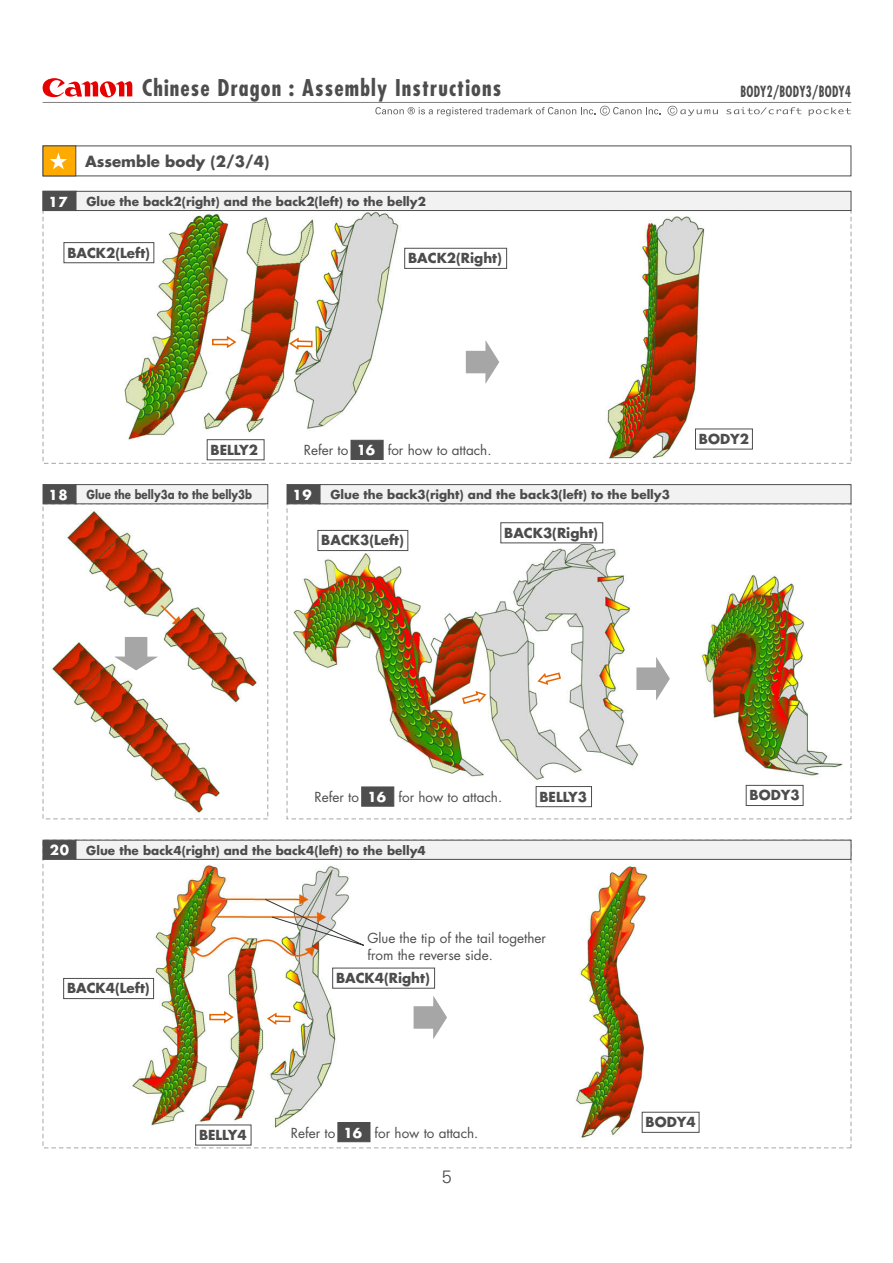
<style>
.page{position:relative;width:893px;height:1263px;background:#fff}
.page>*{position:absolute;margin:0;border:0;box-sizing:border-box;transform-origin:0 0}
.t1{font:700 condensed 22.5px "Futura";letter-spacing:.05em;color:#4d4d4d}
.t2{font:300 18px "Univers";color:#4d4d4d}
.t3{font:700 15px "Futura";color:#4d4d4d}
.t4{font:700 condensed 15px "Futura";letter-spacing:.02em;color:#4d4d4d;scale:.8 1}
.t5{font:13.5px/16.5px "Futura";color:#4d4d4d}
.t6{font:700 13.5px "Futura";color:#4c4c4c}
.t7{font:700 13.5px "Futura";letter-spacing:.05em;color:#fff}
.t8{font:700 12px "Futura";color:#4c4c4c}
.t9{font:700 12px "Futura";color:#4c4c4c;scale:.85 1}
.s1{font-weight:700;color:#fff}
</style>
<div class="page">
<img style="left:42px;top:84px;width:810px;height:1065px">
<div style="left:76px;top:840px;width:775px;height:19px;background:#f2f2f2;border:1px solid #4d4d4d"></div>
<div style="left:43px;top:840px;width:33px;height:19px;background:#4d4d4d"></div>
<div style="left:466px;top:351px;width:23px;height:22px;background:#a6a6a6"></div>
<svg style="left:485px;top:340px;width:14px;height:44px"></svg>
<div style="left:636px;top:667px;width:23px;height:23px;background:#a6a6a6"></div>
<svg style="left:656px;top:657px;width:14px;height:43px"></svg>
<div style="left:125px;top:637px;width:22px;height:23px;background:#a6a6a6"></div>
<svg style="left:114px;top:656px;width:44px;height:14px"></svg>
<div style="left:43px;top:146px;width:33px;height:30px;background:#fa0"></div>
<svg style="left:50px;top:153px;width:17px;height:16px"></svg>
<div style="left:76px;top:191px;width:775px;height:20px;background:#f2f2f2;border:1px solid #4d4d4d"></div>
<div style="left:43px;top:191px;width:33px;height:20px;background:#4d4d4d"></div>
<div style="left:43px;top:503px;width:225px;height:316px;border:1px dashed #a6a6a6"></div>
<div style="left:76px;top:484px;width:192px;height:20px;background:#f2f2f2;border:1px solid #4d4d4d"></div>
<div style="left:43px;top:484px;width:33px;height:20px;background:#4d4d4d"></div>
<div style="left:320px;top:484px;width:531px;height:20px;background:#f2f2f2;border:1px solid #4d4d4d"></div>
<div style="left:287px;top:484px;width:33px;height:20px;background:#4d4d4d"></div>
<div style="left:414px;top:1006px;width:23px;height:23px;background:#a6a6a6"></div>
<svg style="left:433px;top:996px;width:14px;height:43px"></svg>
<div style="left:351px;top:440px;width:32px;height:20px;background:#4d4d4d"></div>
<svg style="left:265px;top:899px;width:104px;height:48px"></svg>
<hr style="left:43px;top:102px;width:808px;height:1px;background:#808080">
<svg style="left:43px;top:78px;width:89px;height:19px"></svg>
<svg style="left:375px;top:106px;width:285px;height:10px"></svg>
<svg style="left:667px;top:106px;width:51px;height:10px"></svg>
<svg style="left:726px;top:107px;width:75px;height:7px"></svg>
<svg style="left:809px;top:107px;width:42px;height:9px"></svg>
<div style="left:362px;top:787px;width:32px;height:19px;background:#4d4d4d"></div>
<div style="left:338px;top:1122px;width:32px;height:20px;background:#4d4d4d"></div>
<div style="left:64px;top:242px;width:90px;height:21px;background:#fff;border:1px solid #4d4d4d"></div>
<div style="left:318px;top:530px;width:90px;height:21px;background:#fff;border:1px solid #4d4d4d"></div>
<div style="left:63px;top:978px;width:91px;height:21px;background:#fff;border:1px solid #4d4d4d"></div>
<div style="left:404px;top:248px;width:103px;height:21px;background:#fff;border:1px solid #4d4d4d"></div>
<div style="left:500px;top:522px;width:103px;height:21px;background:#fff;border:1px solid #4d4d4d"></div>
<div style="left:332px;top:968px;width:103px;height:20px;background:#fff"></div>
<div style="left:746px;top:785px;width:57px;height:21px;background:#fff;border:1px solid #4d4d4d"></div>
<div style="left:695px;top:429px;width:58px;height:20px;background:#fff"></div>
<div style="left:642px;top:1112px;width:57px;height:21px;background:#fff;border:1px solid #4d4d4d"></div>
<div style="left:207px;top:439px;width:57px;height:21px;background:#fff;border:1px solid #4d4d4d"></div>
<div style="left:195px;top:1124px;width:56px;height:21px;background:#fff"></div>
<div style="left:536px;top:786px;width:56px;height:21px;background:#fff;border:1px solid #4d4d4d"></div>
<svg style="left:248px;top:938px;width:6px;height:11px"></svg>
<svg style="left:211px;top:334px;width:27px;height:16px"></svg>
<svg style="left:288px;top:336px;width:25px;height:15px"></svg>
<svg style="left:461px;top:690px;width:27px;height:15px"></svg>
<svg style="left:536px;top:671px;width:26px;height:15px"></svg>
<svg style="left:208px;top:1009px;width:27px;height:16px"></svg>
<svg style="left:265px;top:1011px;width:26px;height:15px"></svg>
<p class="t1" style="left:142px;top:74px;width:361px">Chinese Dragon : Assembly Instructions</p>
<p class="t4" style="left:740px;top:82px;width:139px">BODY2/BODY3/BODY4</p>
<p class="t3" style="left:85px;top:151px;width:186px">Assemble body (2/3/4)</p>
<p class="t7" style="left:48px;top:193px;width:21px">17</p>
<p class="t8" style="left:86px;top:193px;width:341px">Glue the back2(right) and the back2(left) to the belly2</p>
<p class="t6" style="left:67px;top:244px;width:84px">BACK2(Left)</p>
<p class="t6" style="left:408px;top:249px;width:95px">BACK2(Right)</p>
<p class="t6" style="left:211px;top:441px;width:49px">BELLY2</p>
<p class="t5" style="left:304px;top:442px;width:189px">Refer to <span class="s1">16</span> for how to attach.</p>
<p class="t7" style="left:49px;top:486px;width:21px">18</p>
<p class="t9" style="left:86px;top:486px;width:196px">Glue the belly3a to the belly3b</p>
<p class="t7" style="left:293px;top:486px;width:21px">19</p>
<p class="t8" style="left:330px;top:486px;width:341px">Glue the back3(right) and the back3(left) to the belly3</p>
<p class="t6" style="left:321px;top:531px;width:84px">BACK3(Left)</p>
<p class="t6" style="left:504px;top:524px;width:95px">BACK3(Right)</p>
<p class="t6" style="left:699px;top:430px;width:52px">BODY2</p>
<p class="t5" style="left:315px;top:789px;width:189px">Refer to <span class="s1">16</span> for how to attach.</p>
<p class="t7" style="left:50px;top:841px;width:21px">20</p>
<p class="t8" style="left:86px;top:842px;width:341px">Glue the back4(right) and the back4(left) to the belly4</p>
<p class="t6" style="left:539px;top:787px;width:49px">BELLY3</p>
<p class="t6" style="left:67px;top:979px;width:84px">BACK4(Left)</p>
<p class="t5" style="left:367px;top:930px;width:180px">Glue the tip of the tail together from the reverse side.</p>
<p class="t6" style="left:336px;top:969px;width:95px">BACK4(Right)</p>
<p class="t6" style="left:750px;top:786px;width:52px">BODY3</p>
<p class="t6" style="left:199px;top:1126px;width:49px">BELLY4</p>
<p class="t5" style="left:291px;top:1124px;width:189px">Refer to <span class="s1">16</span> for how to attach.</p>
<p class="t2" style="left:442px;top:1166px;width:12px">5</p>
<p class="t6" style="left:646px;top:1113px;width:52px">BODY4</p>
</div>
